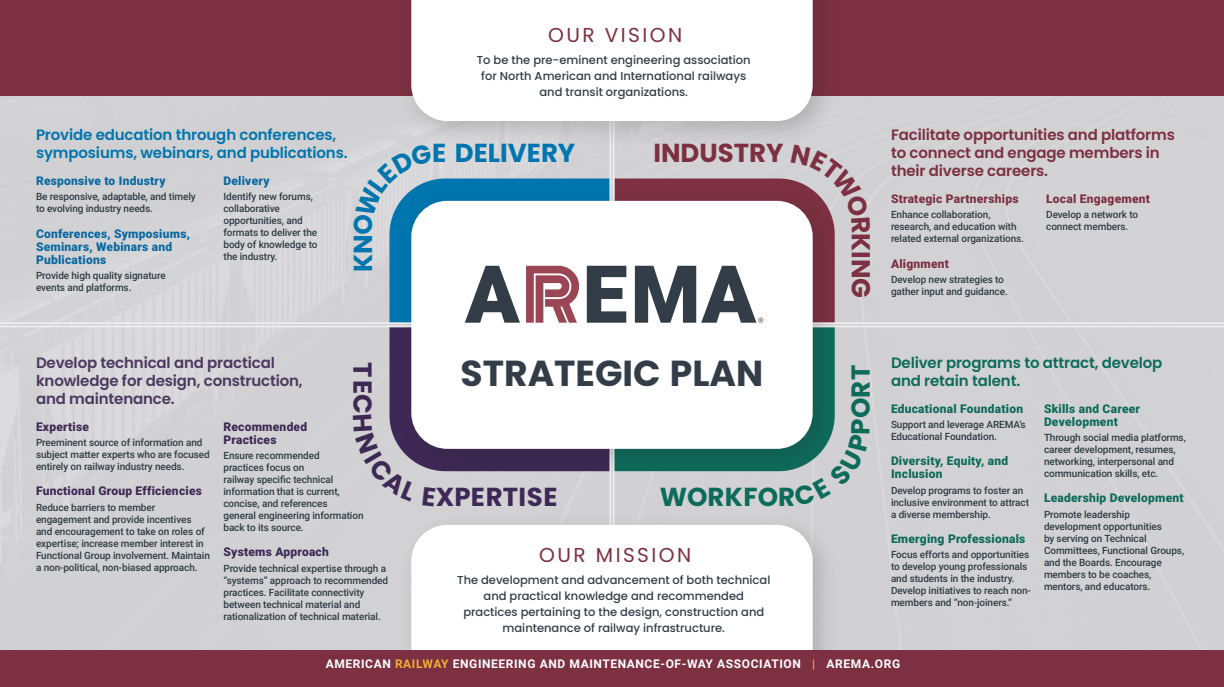
<style>
.page{position:relative;width:1224px;height:687px;background:#fff}
.page>*{position:absolute;margin:0;border:0;box-sizing:border-box;transform-origin:0 0}
.t1{font:700 36.1px "Poppins";color:#323d47}
.t2{font:700 26px "Poppins";color:#7c3041}
.t3{font:700 26px "Poppins";color:#0075ae}
.t4{font:700 26px "Poppins";letter-spacing:.015em;color:#3e2956}
.t5{font:700 26px "Poppins";color:#0d6b5b}
.t6{font:20.1px "Poppins";letter-spacing:.12em;color:#7c3041}
.t7{font:600 15px/18px "Poppins";letter-spacing:-.01em;color:#7c3041}
.t8{font:600 15px/18px "Poppins";letter-spacing:-.01em;color:#4c3860}
.t9{font:600 15px/18px "Poppins";letter-spacing:-.01em;color:#0075ae}
.t10{font:600 15px/18px "Poppins";letter-spacing:-.01em;color:#0d6b5b}
.t11{font:900 12px/13px "Roboto";letter-spacing:.02em;color:#0d6b5b}
.t12{font:900 12px/13px "Roboto";letter-spacing:.02em;color:#0968a1}
.t13{font:900 12px/13px "Roboto";letter-spacing:.02em;color:#3e2956}
.t14{font:700 12px "Roboto";letter-spacing:.05em;color:#fff}
.t15{font:900 12px "Roboto";letter-spacing:.02em;color:#7c3041}
.t16{font:500 11.5px/16px "Poppins";color:#323d47;text-align:center}
.t17{font:500 10px/12px "Roboto";letter-spacing:-.01em;color:#2e3c45}
.s1{color:#f0b033}
</style>
<div class="page">
<div style="left:0;top:96px;width:1224px;height:555px;background:#d2d2d4"></div>
<div style="left:0;top:0;width:1224px;height:96px;background:#7c3041"></div>
<hr style="left:613px;top:0;width:1px;height:649px;background:#efeef0">
<hr style="left:610px;top:0;width:1px;height:649px;background:#efeef0">
<hr style="left:0;top:325px;width:1224px;height:2px;background:#efeef0">
<hr style="left:0;top:322px;width:1224px;height:2px;background:#efeef0">
<div style="left:398px;top:0;width:442px;height:148px;background:#231f20;opacity:.2"></div>
<div style="left:411px;top:0;width:402px;height:121px;background:#fff"></div>
<div style="left:398px;top:511px;width:442px;height:176px;background:#231f20;opacity:.2"></div>
<svg style="left:411px;top:525px;width:402px;height:126px"></svg>
<div style="left:0;top:651px;width:1224px;height:36px;background:#7c3041"></div>
<svg style="left:353px;top:144px;width:517px;height:362px"></svg>
<h3 class="t6" style="left:548px;top:24px;width:135px">OUR VISION</h3>
<h3 class="t9" style="left:36px;top:126px;width:313px">Provide education through conferences, symposiums, webinars, and publications.</h3>
<p class="t12" style="left:36px;top:174px;width:131px">Responsive to Industry</p>
<p class="t17" style="left:36px;top:190px;width:161px">Be responsive, adaptable, and timely to evolving industry needs.</p>
<p class="t12" style="left:36px;top:226px;width:155px">Conferences, Symposiums,<br>Seminars, Webinars and<br>Publications</p>
<p class="t17" style="left:36px;top:269px;width:131px">Provide high quality signature events and platforms.</p>
<p class="t12" style="left:223px;top:174px;width:48px">Delivery</p>
<p class="t17" style="left:223px;top:190px;width:95px">Identify new forums, collaborative opportunities, and formats to deliver the body of knowledge to the industry.</p>
<h2 class="t3" style="left:348px;top:272px;width:39px;rotate:-90deg">KN</h2>
<h3 class="t8" style="left:36px;top:354px;width:268px">Develop technical and practical knowledge for design, construction, and maintenance.</h3>
<p class="t13" style="left:36px;top:419px;width:55px">Expertise</p>
<p class="t17" style="left:36px;top:435px;width:175px">Preeminent source of information and subject matter experts who are focused entirely on railway industry needs.</p>
<p class="t13" style="left:36px;top:484px;width:167px">Functional Group Efficiencies</p>
<p class="t17" style="left:36px;top:500px;width:175px">Reduce barriers to member engagement and provide incentives and encouragement to take on roles of expertise; increase member interest in Functional Group involvement. Maintain a non-political, non-biased approach.</p>
<h2 class="t4" style="left:378px;top:362px;width:53px;rotate:90deg">TEC</h2>
<p class="t13" style="left:223px;top:419px;width:85px">Recommended<br>Practices</p>
<p class="t17" style="left:223px;top:448px;width:142px">Ensure recommended<br>practices focus on<br>railway specific technical information that is current, concise, and references<br>general engineering information back to its source.</p>
<p class="t13" style="left:223px;top:545px;width:107px">Systems Approach</p>
<p class="t17" style="left:223px;top:561px;width:166px">Provide technical expertise through a “systems” approach to recommended practices. Facilitate connectivity between technical material and rationalization of technical material.</p>
<p class="t16" style="left:477px;top:52px;width:275px">To be the pre-eminent engineering association for North American and International railways and transit organizations.</p>
<h2 class="t3" style="left:432px;top:138px;width:145px">E DELIVERY</h2>
<h2 class="t2" style="left:653px;top:138px;width:132px">INDUSTRY</h2>
<h1 class="t1" style="left:461px;top:352px;width:304px">STRATEGIC PLAN</h1>
<h2 class="t4" style="left:436px;top:482px;width:123px">XPERTISE</h2>
<h2 class="t5" style="left:660px;top:482px;width:137px">WORKFOR</h2>
<h3 class="t6" style="left:539px;top:543px;width:153px">OUR MISSION</h3>
<p class="t16" style="left:457px;top:572px;width:315px">The development and advancement of both technical and practical knowledge and recommended practices pertaining to the design, construction and maintenance of railway infrastructure.</p>
<h2 class="t2" style="left:876px;top:233px;width:67px;rotate:90deg">KING</h2>
<h3 class="t7" style="left:891px;top:126px;width:285px">Facilitate opportunities and platforms to connect and engage members in their diverse careers.</h3>
<p class="t15" style="left:891px;top:190px;width:129px">Strategic Partnerships</p>
<p class="t17" style="left:891px;top:208px;width:135px">Enhance collaboration, research, and education with related external organizations.</p>
<p class="t15" style="left:891px;top:255px;width:60px">Alignment</p>
<p class="t17" style="left:891px;top:273px;width:118px">Develop new strategies to gather input and guidance.</p>
<p class="t15" style="left:1046px;top:190px;width:105px">Local Engagement</p>
<p class="t17" style="left:1046px;top:208px;width:93px">Develop a network to connect members.</p>
<h2 class="t5" style="left:846px;top:418px;width:55px;rotate:-90deg">ORT</h2>
<h3 class="t10" style="left:891px;top:354px;width:273px">Deliver programs to attract, develop and retain talent.</h3>
<p class="t11" style="left:891px;top:401px;width:134px">Educational Foundation</p>
<p class="t17" style="left:891px;top:417px;width:136px">Support and leverage AREMA’s<br>Educational Foundation.</p>
<p class="t11" style="left:891px;top:454px;width:119px">Diversity, Equity, and<br>Inclusion</p>
<p class="t17" style="left:891px;top:483px;width:140px">Develop programs to foster an inclusive environment to attract a diverse membership.</p>
<p class="t11" style="left:891px;top:532px;width:136px">Emerging Professionals</p>
<p class="t17" style="left:891px;top:548px;width:141px">Focus efforts and opportunities to develop young professionals and students in the industry.<br>Develop initiatives to reach non&shy;members and “non-joiners.”</p>
<p class="t11" style="left:1044px;top:401px;width:98px">Skills and Career<br>Development</p>
<p class="t17" style="left:1044px;top:430px;width:143px">Through social media platforms, career development, resumes, networking, interpersonal and communication skills, etc.</p>
<p class="t11" style="left:1044px;top:491px;width:141px">Leadership Development</p>
<p class="t17" style="left:1044px;top:507px;width:142px">Promote leadership development opportunities<br>by serving on Technical<br>Committees, Functional Groups, and the Boards. Encourage members to be coaches, mentors, and educators.</p>
<p class="t14" style="left:326px;top:655px;width:576px">AMERICAN <span class="s1">RAILWAY</span> ENGINEERING AND MAINTENANCE-OF-WAY ASSOCIATION <span class="s1">|</span> AREMA.ORG</p>
</div>
